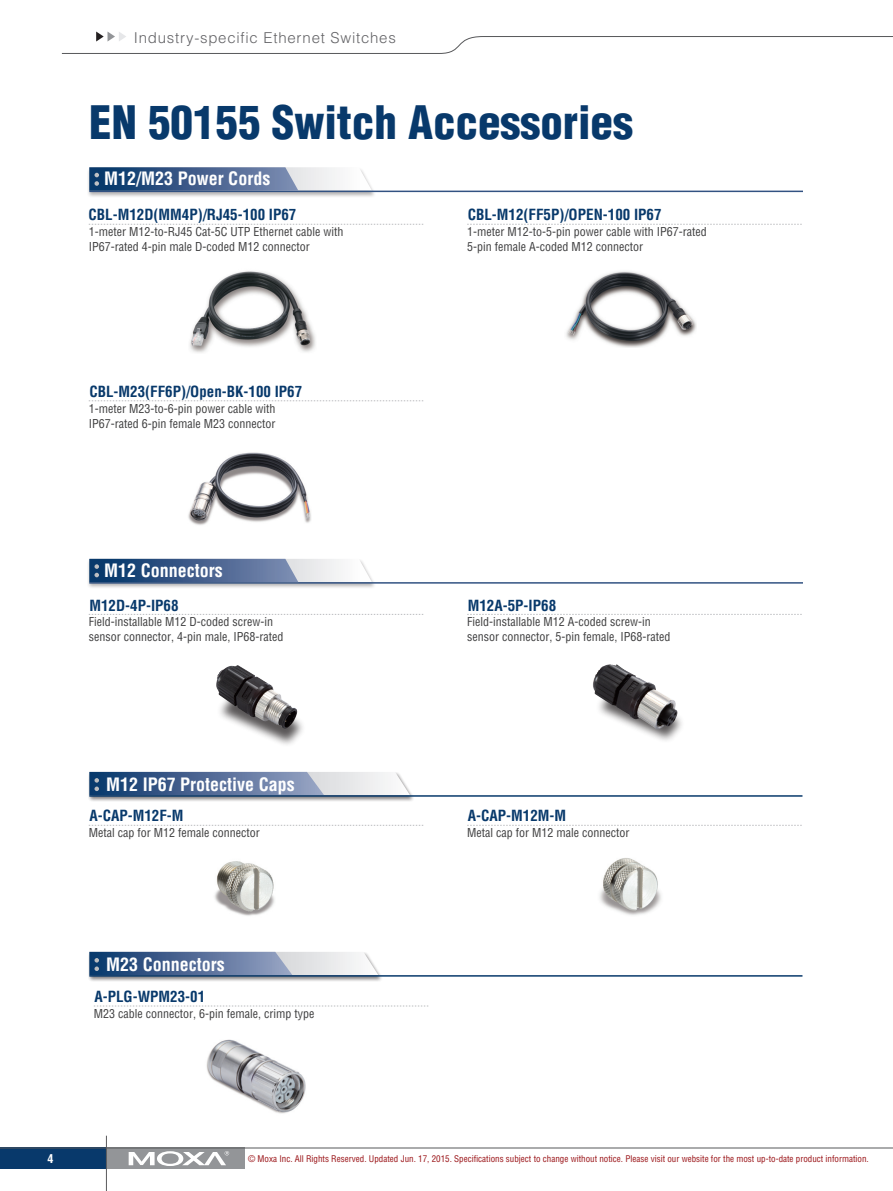
<style>
.page{position:relative;width:893px;height:1191px;background:#fff}
.page>*{position:absolute;margin:0;border:0;box-sizing:border-box;transform-origin:0 0}
.pro_name{font:900 condensed 45px "Helvetica";color:#08396b}
.topic{font:700 condensed 18px "Helvetica";color:#fff}
.t1{font:700 condensed 15px "Helvetica";color:#08396b}
.t2{font:300 15px "Helvetica";letter-spacing:.05em;color:#636366}
.copy_bold_regular{font:condensed 12px/15px "Helvetica";color:#3e3e3f}
.t3{font:700 condensed 12px "Helvetica";color:#fff}
.certification_notice{font:condensed 9px "Helvetica";color:#9a1317}
</style>
<div class="page">
<div style="left:0;top:1147px;width:106px;height:22px;background:#08396b"></div>
<div style="left:106px;top:1147px;width:138px;height:22px;background:#939598"></div>
<hr style="left:0;top:1147px;width:893px;height:1px;background:#57585a">
<svg style="left:129px;top:1151px;width:100px;height:15px"></svg>
<hr style="left:106px;top:1135px;width:1px;height:56px;background:#59595c">
<svg style="left:61px;top:32px;width:832px;height:22px"></svg>
<div style="left:87px;top:558px;width:289px;height:31px;background:#231f20;opacity:.35"></div>
<hr style="left:89px;top:582px;width:714px;height:1px;background:#325282">
<svg style="left:89px;top:559px;width:283px;height:23px"></svg>
<div style="left:87px;top:167px;width:289px;height:31px;background:#231f20;opacity:.35"></div>
<hr style="left:89px;top:191px;width:714px;height:1px;background:#325282">
<svg style="left:89px;top:167px;width:283px;height:24px"></svg>
<div style="left:87px;top:771px;width:327px;height:31px;background:#231f20;opacity:.35"></div>
<hr style="left:89px;top:795px;width:713px;height:1px;background:#08396b">
<svg style="left:89px;top:772px;width:321px;height:24px"></svg>
<div style="left:87px;top:951px;width:296px;height:31px;background:#231f20;opacity:.35"></div>
<hr style="left:89px;top:975px;width:713px;height:1px;background:#08396b">
<svg style="left:89px;top:951px;width:289px;height:25px"></svg>
<img style="left:214px;top:861px;width:61px;height:55px">
<img style="left:188px;top:452px;width:123px;height:73px">
<svg style="left:89px;top:224px;width:335px;height:1px"></svg>
<svg style="left:89px;top:614px;width:335px;height:1px"></svg>
<svg style="left:89px;top:825px;width:335px;height:1px"></svg>
<svg style="left:89px;top:400px;width:335px;height:1px"></svg>
<svg style="left:94px;top:1005px;width:335px;height:1px"></svg>
<svg style="left:467px;top:224px;width:335px;height:1px"></svg>
<svg style="left:467px;top:614px;width:335px;height:1px"></svg>
<svg style="left:467px;top:825px;width:335px;height:1px"></svg>
<img style="left:189px;top:271px;width:127px;height:82px">
<img style="left:566px;top:271px;width:131px;height:76px">
<div style="left:216px;top:678px;width:90px;height:69px;background:#231f20;opacity:.75"></div>
<svg style="left:297px;top:678px;width:6px;height:48px"></svg>
<img style="left:216px;top:665px;width:81px;height:64px">
<div style="left:595px;top:674px;width:90px;height:69px;background:#231f20;opacity:.75"></div>
<svg style="left:677px;top:674px;width:4px;height:48px"></svg>
<img style="left:593px;top:664px;width:84px;height:66px">
<img style="left:599px;top:858px;width:62px;height:57px">
<img style="left:206px;top:1039px;width:100px;height:75px">
<p class="t2" style="left:134px;top:29px;width:263px">Industry-specific Ethernet Switches</p>
<p class="pro_name" style="left:89px;top:94px;width:545px">EN 50155 Switch Accessories</p>
<p class="topic" style="left:104px;top:168px;width:168px">M12/M23 Power Cords</p>
<p class="t1" style="left:88px;top:206px;width:209px">CBL-M12D(MM4P)/RJ45-100 IP67</p>
<p class="copy_bold_regular" style="left:89px;top:224px;width:256px">1-meter M12-to-RJ45 Cat-5C UTP Ethernet cable with<br>IP67-rated 4-pin male D-coded M12 connector</p>
<p class="t1" style="left:89px;top:382px;width:214px">CBL-M23(FF6P)/Open-BK-100 IP67</p>
<p class="copy_bold_regular" style="left:89px;top:400px;width:188px">1-meter M23-to-6-pin power cable with<br>IP67-rated 6-pin female M23 connector</p>
<p class="topic" style="left:104px;top:559px;width:120px">M12 Connectors</p>
<p class="t1" style="left:89px;top:596px;width:91px">M12D-4P-IP68</p>
<p class="copy_bold_regular" style="left:89px;top:614px;width:196px">Field-installable M12 D-coded screw-in sensor connector, 4-pin male, IP68-rated</p>
<p class="t1" style="left:468px;top:206px;width:195px">CBL-M12(FF5P)/OPEN-100 IP67</p>
<p class="copy_bold_regular" style="left:467px;top:224px;width:241px">1-meter M12-to-5-pin power cable with IP67-rated<br>5-pin female A-coded M12 connector</p>
<p class="t1" style="left:468px;top:596px;width:90px">M12A-5P-IP68</p>
<p class="copy_bold_regular" style="left:467px;top:614px;width:205px">Field-installable M12 A-coded screw-in sensor connector, 5-pin female, IP68-rated</p>
<p class="topic" style="left:106px;top:774px;width:190px">M12 IP67 Protective Caps</p>
<p class="t1" style="left:89px;top:807px;width:96px">A-CAP-M12F-M</p>
<p class="copy_bold_regular" style="left:89px;top:825px;width:172px">Metal cap for M12 female connector</p>
<p class="topic" style="left:106px;top:954px;width:120px">M23 Connectors</p>
<p class="t1" style="left:94px;top:987px;width:112px">A-PLG-WPM23-01</p>
<p class="copy_bold_regular" style="left:94px;top:1005px;width:222px">M23 cable connector, 6-pin female, crimp type</p>
<p class="t1" style="left:468px;top:807px;width:100px">A-CAP-M12M-M</p>
<p class="copy_bold_regular" style="left:467px;top:825px;width:164px">Metal cap for M12 male connector</p>
<p class="t3" style="left:47px;top:1151px;width:8px">4</p>
<p class="certification_notice" style="left:248px;top:1153px;width:622px">© Moxa Inc. All Rights Reserved. Updated Jun. 17, 2015. Specifications subject to change without notice. Please visit our website for the most up-to-date product information.</p>
</div>
